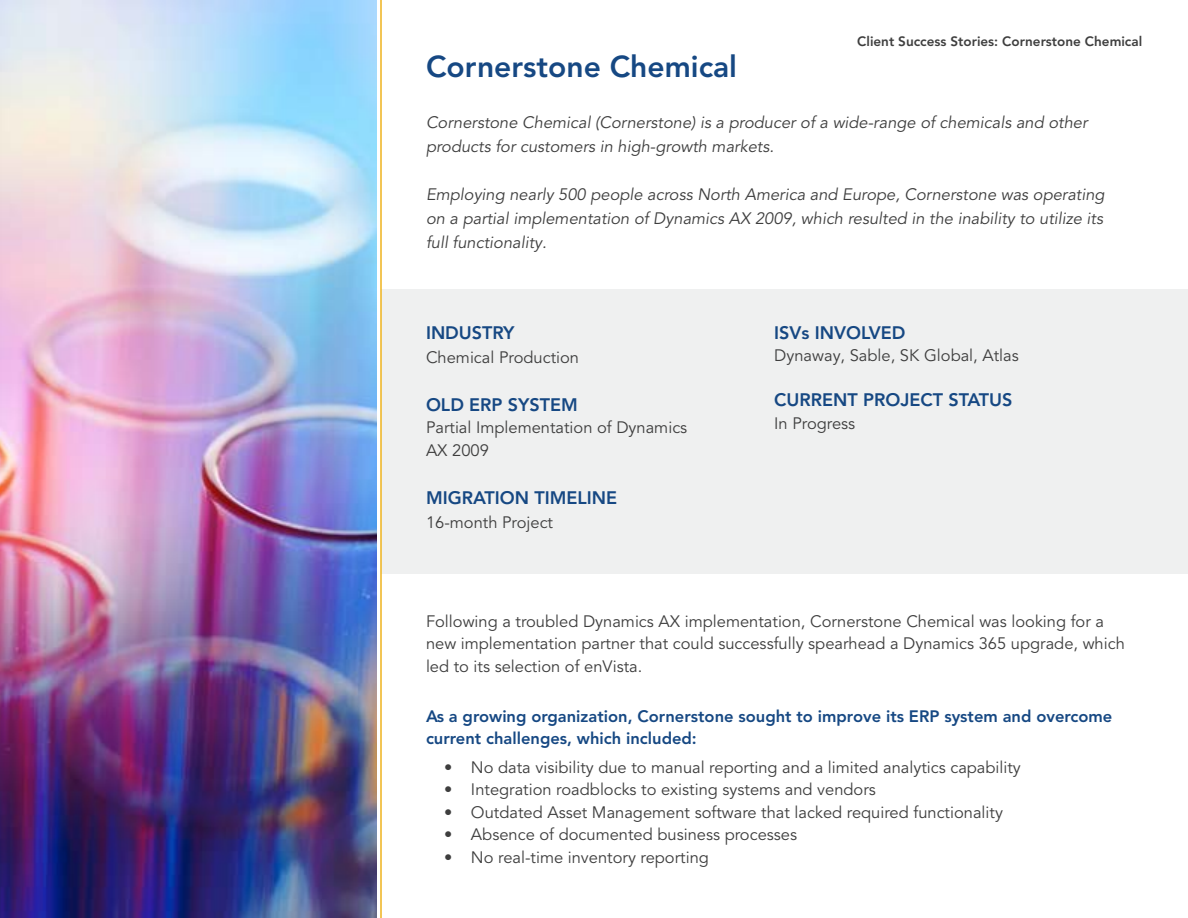
<style>
.page{position:relative;width:1188px;height:918px;background:#fff}
.page>*{position:absolute;margin:0;border:0;box-sizing:border-box;transform-origin:0 0}
.t1{font:800 30px "Avenir LT Pro";color:#164883}
.t2{font:800 18px "Avenir LT Pro";color:#164883}
.t3{font:16.5px/22.5px "Avenir LT Pro";color:#3e3e3e}
.t4{font:italic 16.5px/24px "Avenir LT Pro";color:#3e3e3e}
.t5{font:800 16.5px/22.5px "Avenir LT Pro";color:#164883}
.t6{font:800 13.5px "Avenir LT Pro";color:#3e3e3e}
</style>
<div class="page">
<img style="left:0;top:0;width:376px;height:918px">
<div style="left:382px;top:289px;width:806px;height:285px;background:#eff0f0"></div>
<hr style="left:0;top:29px;width:4px;height:588px;background:#000;opacity:.4">
<hr style="left:380px;top:0;width:2px;height:918px;background:#eeb31e">
<p class="t6" style="left:857px;top:34px;width:286px">Client Success Stories: Cornerstone Chemical</p>
<h1 class="t1" style="left:426px;top:48px;width:313px">Cornerstone Chemical</h1>
<p class="t4" style="left:426px;top:111px;width:663px">Cornerstone Chemical (Cornerstone) is a producer of a wide-range of chemicals and other products for customers in high-growth markets.</p>
<p class="t4" style="left:426px;top:183px;width:680px;text-align:justify">Employing nearly 500 people across North America and Europe, Cornerstone was operating on a partial implementation of Dynamics AX 2009, which resulted in the inability to utilize its full functionality.</p>
<p class="t2" style="left:426px;top:322px;width:90px">INDUSTRY</p>
<p class="t3" style="left:426px;top:346px;width:155px">Chemical Production</p>
<p class="t2" style="left:426px;top:394px;width:153px">OLD ERP SYSTEM</p>
<p class="t3" style="left:426px;top:417px;width:263px">Partial Implementation of Dynamics<br>AX 2009</p>
<p class="t2" style="left:426px;top:487px;width:193px">MIGRATION TIMELINE</p>
<p class="t3" style="left:426px;top:511px;width:129px">16-month Project</p>
<p class="t2" style="left:774px;top:322px;width:133px">ISVs INVOLVED</p>
<p class="t3" style="left:774px;top:345px;width:246px">Dynaway, Sable, SK Global, Atlas</p>
<p class="t2" style="left:774px;top:389px;width:240px">CURRENT PROJECT STATUS</p>
<p class="t3" style="left:774px;top:412px;width:83px">In Progress</p>
<p class="t3" style="left:426px;top:610px;width:700px">Following a troubled Dynamics AX implementation, Cornerstone Chemical was looking for a new implementation partner that could successfully spearhead a Dynamics 365 upgrade, which led to its selection of enVista.</p>
<p class="t5" style="left:426px;top:705px;width:688px">As a growing organization, Cornerstone sought to improve its ERP system and overcome current challenges, which included:</p>
<p class="t3" style="left:444px;top:756px;width:578px">• No data visibility due to manual reporting and a limited analytics capability</p>
<p class="t3" style="left:444px;top:779px;width:433px">• Integration roadblocks to existing systems and vendors</p>
<p class="t3" style="left:444px;top:801px;width:560px">• Outdated Asset Management software that lacked required functionality</p>
<p class="t3" style="left:444px;top:824px;width:355px">• Absence of documented business processes</p>
<p class="t3" style="left:444px;top:846px;width:266px">• No real-time inventory reporting</p>
</div>
